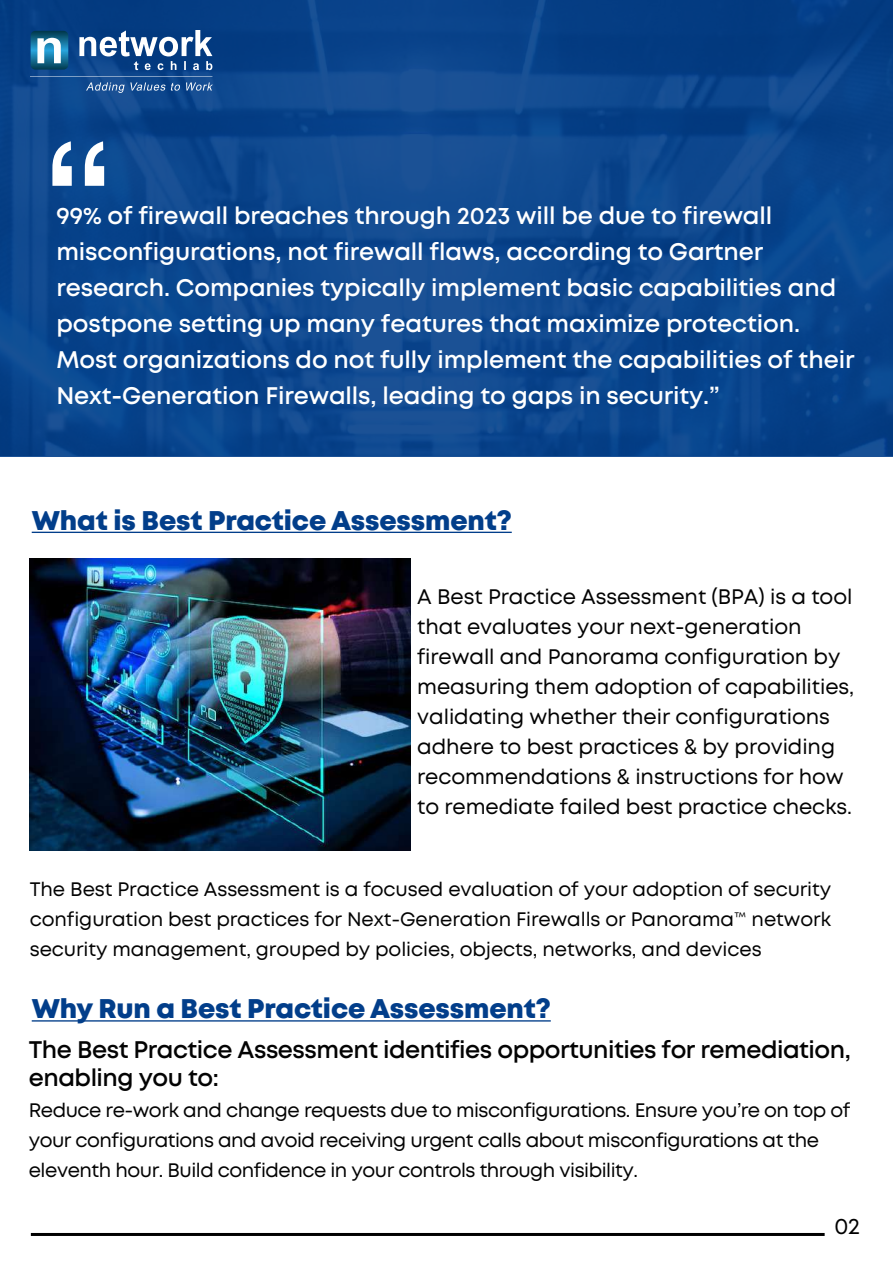
<style>
.page{position:relative;width:893px;height:1263px;background:#fff}
.page>*{position:absolute;margin:0;border:0;box-sizing:border-box;transform-origin:0 0}
.t1{font:187.5px "Mont";color:#fff}
.t2{font:800 27px "Mont";letter-spacing:-.005em;color:#023e8a}
.t3{font:600 24px/36px "Mont";letter-spacing:-.005em;color:#fff}
.t4{font:600 24px/28.5px "Mont";letter-spacing:-.02em;color:#030303}
.t5{font:22.5px "Mont";color:#000}
.t6{font:21px/30px "Mont";letter-spacing:-.005em;color:#030303}
.t7{font:19.5px/30px "Mont";letter-spacing:-.025em;color:#030303}
</style>
<div class="page">
<svg style="left:0;top:0;width:893px;height:456px;background:#0b458c"></svg>
<hr style="left:32px;top:532px;width:480px;height:1px;background:#023e8a">
<svg style="left:79px;top:30px;width:133px;height:40px"></svg>
<svg style="left:31px;top:31px;width:37px;height:39px"></svg>
<svg style="left:30px;top:76px;width:183px;height:17px;background:#2b5e9c"></svg>
<img style="left:30px;top:558px;width:380px;height:292px">
<hr style="left:31px;top:1233px;width:794px;height:3px;background:#000">
<hr style="left:32px;top:1020px;width:519px;height:1px;background:#023e8a">
<h1 class="t1" style="left:41px;top:98px;width:76px">“</h1>
<p class="t3" style="left:56px;top:198px;width:800px">99% of firewall breaches through 2023 will be due to firewall misconfigurations, not firewall flaws, according to Gartner research. Companies typically implement basic capabilities and postpone setting up many features that maximize protection.<br>Most organizations do not fully implement the capabilities of their Next-Generation Firewalls, leading to gaps in security.”</p>
<h2 class="t2" style="left:32px;top:503px;width:482px">What is Best Practice Assessment?</h2>
<p class="t6" style="left:417px;top:581px;width:438px">A Best Practice Assessment (BPA) is a tool that evaluates your next-generation firewall and Panorama configuration by measuring them adoption of capabilities, validating whether their configurations adhere to best practices &amp; by providing recommendations &amp; instructions for how to remediate failed best practice checks.</p>
<p class="t7" style="left:30px;top:874px;width:803px;text-align:justify">The Best Practice Assessment is a focused evaluation of your adoption of security configuration best practices for Next-Generation Firewalls or Panorama™ network security management, grouped by policies, objects, networks, and devices</p>
<h2 class="t2" style="left:32px;top:991px;width:521px">Why Run a Best Practice Assessment?</h2>
<p class="t4" style="left:29px;top:1035px;width:824px">The Best Practice Assessment identifies opportunities for remediation, enabling you to:</p>
<p class="t7" style="left:29px;top:1095px;width:823px">Reduce re-work and change requests due to misconfigurations. Ensure you’re on top of your configurations and avoid receiving urgent calls about misconfigurations at the eleventh hour. Build confidence in your controls through visibility.</p>
<p class="t5" style="left:834px;top:1212px;width:27px">02</p>
</div>
